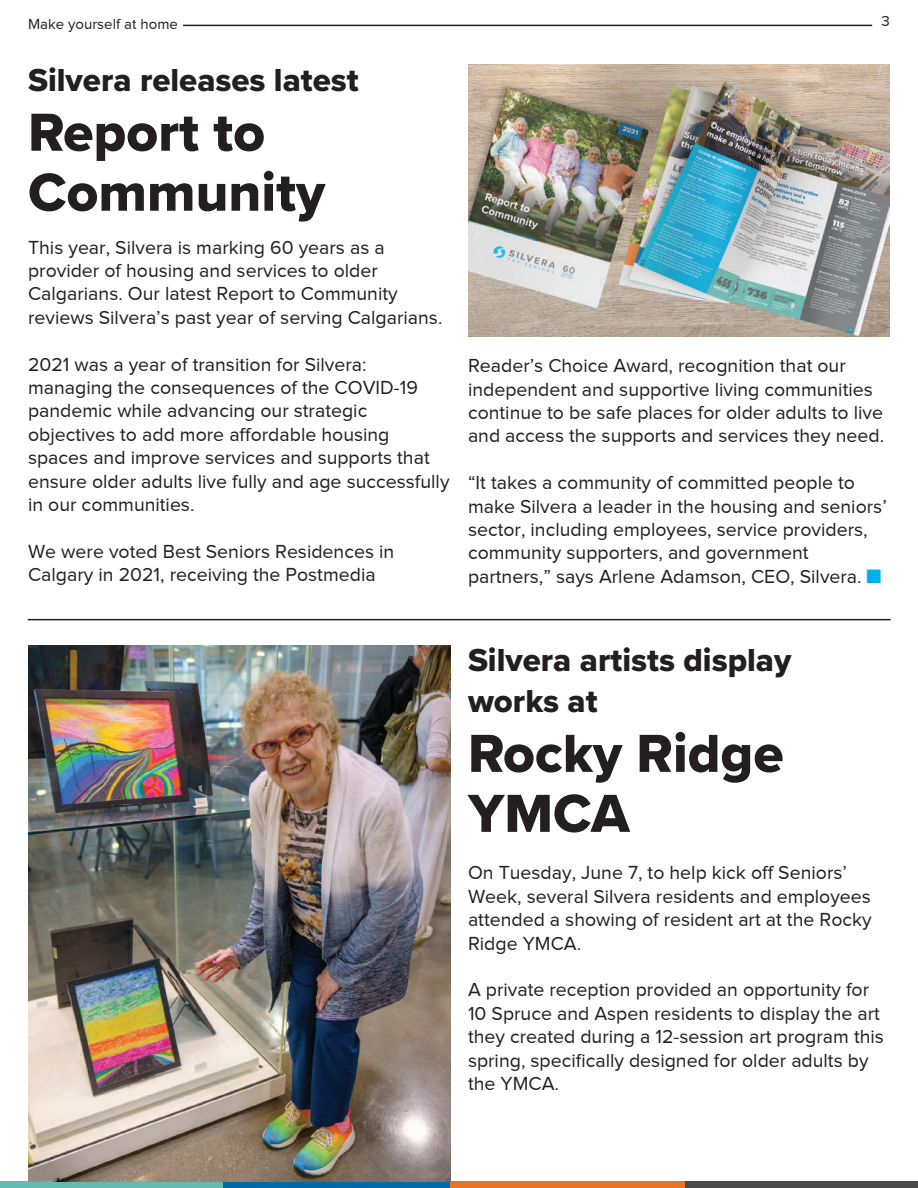
<style>
.page{position:relative;width:918px;height:1188px;background:#fff}
.page>*{position:absolute;margin:0;border:0;box-sizing:border-box;transform-origin:0 0}
.t1{font:55.5px/60px "Proxima Nova Extrabld";color:#231f20}
.t2{font:33px/40.5px "Proxima Nova Extrabld";color:#231f20}
.t3{font:19.5px/23.4px "Proxima Nova";color:#231f20}
.t4{font:15px "Proxima Nova";color:#231f20}
.s1{color:#00b0e9}
</style>
<div class="page">
<hr style="left:183px;top:25px;width:689px;height:1px;background:#231f20">
<div style="left:0;top:1182px;width:235px;height:6px;background:#63bbb0"></div>
<div style="left:224px;top:1182px;width:234px;height:6px;background:#006ba9"></div>
<div style="left:685px;top:1182px;width:233px;height:6px;background:#484948"></div>
<div style="left:450px;top:1182px;width:235px;height:6px;background:#e87424"></div>
<img style="left:468px;top:65px;width:422px;height:272px">
<hr style="left:28px;top:619px;width:863px;height:1px;background:#231f20">
<img style="left:28px;top:645px;width:423px;height:537px">
<p class="t4" style="left:28px;top:16px;width:151px">Make yourself at home</p>
<p class="t4" style="left:882px;top:13px;width:10px">3</p>
<h2 class="t2" style="left:28px;top:59px;width:332px">Silvera releases latest</h2>
<h1 class="t1" style="left:28px;top:101px;width:299px">Report to<br>Community</h1>
<p class="t3" style="left:28px;top:235px;width:416px">This year, Silvera is marking 60 years as a provider of housing and services to older Calgarians. Our latest Report to Community reviews Silvera’s past year of serving Calgarians.</p>
<p class="t3" style="left:28px;top:352px;width:423px">2021 was a year of transition for Silvera: managing the consequences of the COVID-19 pandemic while advancing our strategic objectives to add more affordable housing spaces and improve services and supports that ensure older adults live fully and age successfully in our communities.</p>
<p class="t3" style="left:28px;top:539px;width:368px">We were voted Best Seniors Residences in<br>Calgary in 2021, receiving the Postmedia</p>
<p class="t3" style="left:468px;top:354px;width:418px">Reader’s Choice Award, recognition that our independent and supportive living communities continue to be safe places for older adults to live and access the supports and services they need.</p>
<p class="t3" style="left:468px;top:471px;width:420px">“It takes a community of committed people to make Silvera a leader in the housing and seniors’ sector, including employees, service providers, community supporters, and government partners,” says Arlene Adamson, CEO, Silvera. <span class="s1">■</span></p>
<h2 class="t2" style="left:468px;top:640px;width:325px">Silvera artists display works at</h2>
<h1 class="t1" style="left:468px;top:723px;width:317px">Rocky Ridge<br>YMCA</h1>
<p class="t3" style="left:468px;top:861px;width:405px">On Tuesday, June 7, to help kick off Seniors’ Week, several Silvera residents and employees attended a showing of resident art at the Rocky Ridge YMCA.</p>
<p class="t3" style="left:468px;top:978px;width:418px">A private reception provided an opportunity for 10 Spruce and Aspen residents to display the art they created during a 12-session art program this spring, specifically designed for older adults by the YMCA.</p>
</div>
